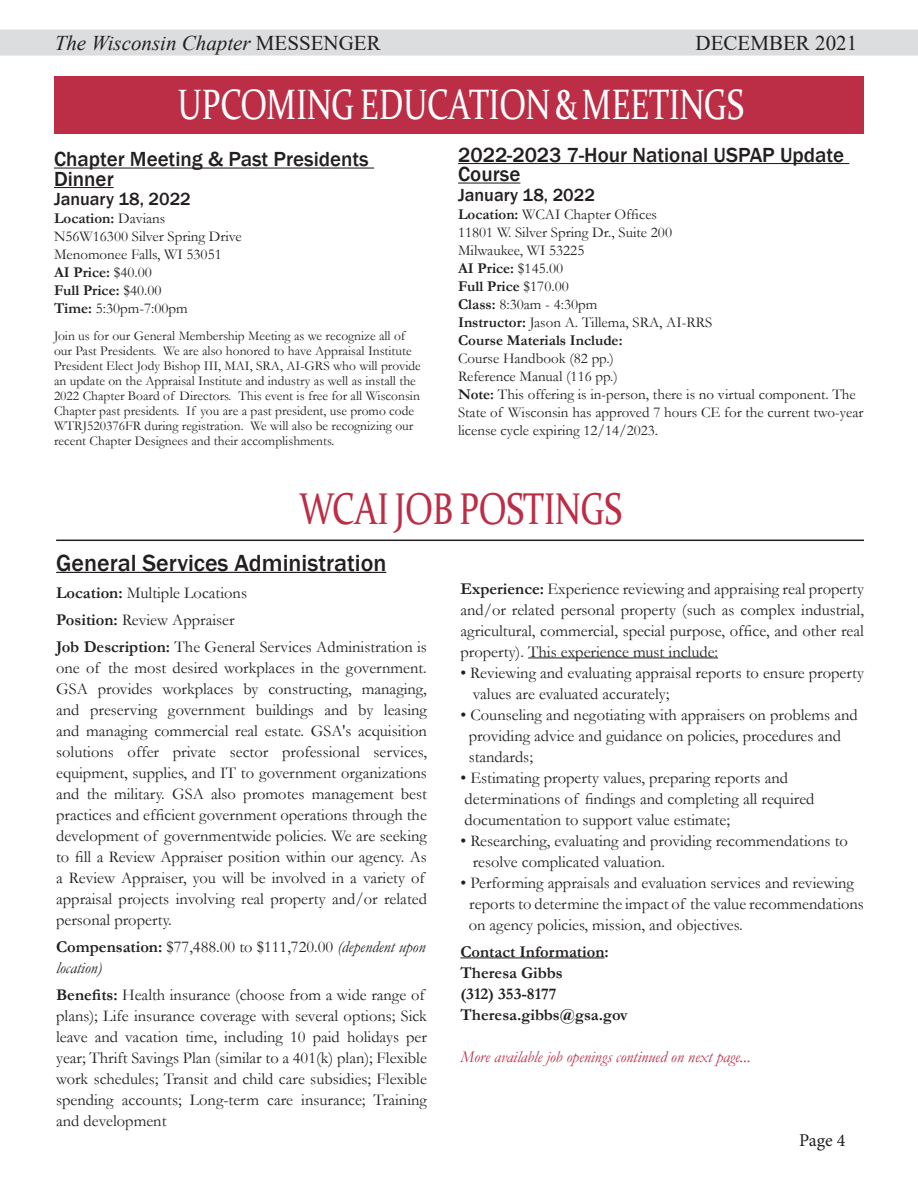
<style>
.page{position:relative;width:918px;height:1188px;background:#fff}
.page>*{position:absolute;margin:0;border:0;box-sizing:border-box;transform-origin:0 0}
.t1{font:44.55px "Constantia";letter-spacing:-.01em;color:#bc2e46;scale:.78 1}
.t2{font:42.6px "Constantia";letter-spacing:-.01em;color:#fff;scale:.78 1}
.t3{font:500 24px "Franklin Gothic";color:#231f20}
.t4{font:500 21px/19.5px "Franklin Gothic";color:#231f20}
.t5{font:italic 21px "Times New Roman";color:#231f20}
.t6{font:21px "Times New Roman";color:#231f20}
.t7{font:500 18px "Franklin Gothic";color:#231f20}
.t8{font:18px "Minion Pro";color:#231f20}
.t9{font:16.5px/21px "Garamond";color:#231f20}
.t10{font:700 16.5px "Garamond";color:#231f20}
.t11{font:italic 16.5px "Garamond";color:#bc2e46}
.t12{font:15px/18px "Garamond";color:#231f20}
.t13{font:700 15px "Garamond";color:#231f20}
.t14{font:13.5px/15px "Garamond";color:#231f20}
.s1{font-style:normal}
.s2{font-weight:400}
.s3{font-weight:700}
.s4{font-style:italic}
</style>
<div class="page">
<div style="left:55px;top:76px;width:809px;height:58px;background:#bc2e46"></div>
<svg style="left:0;top:29px;width:918px;height:27px;background:#dddee0"></svg>
<hr style="left:56px;top:572px;width:330px;height:1px;background:#231f20">
<hr style="left:56px;top:540px;width:808px;height:1px;background:#231f20">
<hr style="left:54px;top:168px;width:320px;height:1px;background:#231f20">
<hr style="left:54px;top:187px;width:60px;height:1px;background:#231f20">
<hr style="left:458px;top:163px;width:391px;height:1px;background:#231f20">
<hr style="left:458px;top:183px;width:62px;height:1px;background:#231f20">
<hr style="left:528px;top:658px;width:190px;height:1px;background:#231f20">
<hr style="left:460px;top:958px;width:144px;height:1px;background:#231f20">
<p class="t5" style="left:55px;top:29px;width:328px">The Wisconsin Chapter <span class="s1">MESSENGER</span></p>
<p class="t6" style="left:696px;top:29px;width:163px">DECEMBER 2021</p>
<p class="t2" style="left:177px;top:75px;width:727px">UPCOMING EDUCATION &amp; MEETINGS</p>
<p class="t4" style="left:54px;top:150px;width:316px">Chapter Meeting &amp; Past Presidents<br>Dinner</p>
<p class="t7" style="left:54px;top:188px;width:138px">January 18, 2022</p>
<p class="t13" style="left:54px;top:209px;width:113px">Location: <span class="s2">Davians</span></p>
<p class="t12" style="left:54px;top:227px;width:189px">N56W16300 Silver Spring Drive</p>
<p class="t12" style="left:54px;top:245px;width:169px">Menomonee Falls, WI 53051</p>
<p class="t13" style="left:54px;top:263px;width:99px">AI Price: <span class="s2">$40.00</span></p>
<p class="t13" style="left:54px;top:281px;width:109px">Full Price: <span class="s2">$40.00</span></p>
<p class="t12" style="left:54px;top:299px;width:135px"><span class="s3">Time:</span> 5:30pm-7:00pm</p>
<p class="t14" style="left:54px;top:328px;width:368px">Join us for our General Membership Meeting as we recognize all of our Past Presidents. We are also honored to have Appraisal Institute President Elect Jody Bishop III, MAI, SRA, AI-GRS who will provide an update on the Appraisal Institute and industry as well as install the 2022 Chapter Board of Directors. This event is free for all Wisconsin Chapter past presidents. If you are a past president, use promo code WTRJ520376FR during registration. We will also be recognizing our recent Chapter Designees and their accomplishments.</p>
<p class="t4" style="left:458px;top:145px;width:387px">2022-2023 7-Hour National USPAP Update<br>Course</p>
<p class="t7" style="left:458px;top:184px;width:138px">January 18, 2022</p>
<p class="t12" style="left:458px;top:205px;width:201px"><span class="s3">Location:</span> WCAI Chapter Offices</p>
<p class="t12" style="left:458px;top:223px;width:215px">11801 W. Silver Spring Dr., Suite 200</p>
<p class="t12" style="left:458px;top:241px;width:128px">Milwaukee, WI 53225</p>
<p class="t13" style="left:458px;top:258px;width:107px">AI Price: <span class="s2">$145.00</span></p>
<p class="t13" style="left:458px;top:276px;width:112px">Full Price <span class="s2">$170.00</span></p>
<p class="t12" style="left:458px;top:295px;width:141px"><span class="s3">Class:</span> 8:30am - 4:30pm</p>
<p class="t12" style="left:458px;top:313px;width:256px"><span class="s3">Instructor:</span> Jason A. Tillema, SRA, AI-RRS</p>
<p class="t13" style="left:458px;top:330px;width:166px">Course Materials Include:</p>
<p class="t12" style="left:458px;top:349px;width:157px">Course Handbook (82 pp.)</p>
<p class="t12" style="left:458px;top:367px;width:161px">Reference Manual (116 pp.)</p>
<p class="t12" style="left:458px;top:385px;width:407px"><span class="s3">Note:</span> This offering is in-person, there is no virtual component. The<br>State of Wisconsin has approved 7 hours CE for the current two-year license cycle expiring 12/14/2023.</p>
<p class="t1" style="left:299px;top:478px;width:415px">WCAI JOB POSTINGS</p>
<p class="t3" style="left:56px;top:548px;width:332px">General Services Administration</p>
<p class="t9" style="left:56px;top:582px;width:192px"><span class="s3">Location:</span> Multiple Locations</p>
<p class="t9" style="left:56px;top:609px;width:180px"><span class="s3">Position:</span> Review Appraiser</p>
<p class="t9" style="left:56px;top:636px;width:372px"><span class="s3">Job Description:</span> The General Services Administration is one of the most desired workplaces in the government.<br>GSA provides workplaces by constructing, managing, and preserving government buildings and by leasing and managing commercial real estate. GSA's acquisition solutions offer private sector professional services, equipment, supplies, and IT to government organizations and the military. GSA also promotes management best practices and efficient government operations through the development of governmentwide policies. We are seeking to fill a Review Appraiser position within our agency. As a Review Appraiser, you will be involved in a variety of appraisal projects involving real property and/or related personal property.</p>
<p class="t9" style="left:56px;top:936px;width:371px"><span class="s3">Compensation:</span> $77,488.00 to $111,720.00 <span class="s4">(dependent upon location)</span></p>
<p class="t9" style="left:56px;top:984px;width:372px"><span class="s3">Benefits:</span> Health insurance (choose from a wide range of plans); Life insurance coverage with several options; Sick leave and vacation time, including 10 paid holidays per year; Thrift Savings Plan (similar to a 401(k) plan); Flexible work schedules; Transit and child care subsidies; Flexible spending accounts; Long-term care insurance; Training and development</p>
<p class="t9" style="left:460px;top:578px;width:405px;text-align:justify"><span class="s3">Experience:</span> Experience reviewing and appraising real property and/or related personal property (such as complex industrial, agricultural, commercial, special purpose, office, and other real property). This experience must include:</p>
<p class="t9" style="left:460px;top:662px;width:405px">• Reviewing and evaluating appraisal reports to ensure property</p>
<p class="t9" style="left:473px;top:683px;width:198px">values are evaluated accurately;</p>
<p class="t9" style="left:460px;top:704px;width:399px">• Counseling and negotiating with appraisers on problems and</p>
<p class="t9" style="left:469px;top:725px;width:374px">providing advice and guidance on policies, procedures and</p>
<p class="t9" style="left:469px;top:746px;width:66px">standards;</p>
<p class="t9" style="left:460px;top:767px;width:329px">• Estimating property values, preparing reports and</p>
<p class="t9" style="left:465px;top:788px;width:351px">determinations of findings and completing all required</p>
<p class="t9" style="left:465px;top:809px;width:267px">documentation to support value estimate;</p>
<p class="t9" style="left:460px;top:830px;width:389px">• Researching, evaluating and providing recommendations to</p>
<p class="t9" style="left:473px;top:851px;width:194px">resolve complicated valuation.</p>
<p class="t9" style="left:460px;top:872px;width:395px">• Performing appraisals and evaluation services and reviewing</p>
<p class="t9" style="left:469px;top:893px;width:396px">reports to determine the impact of the value recommendations</p>
<p class="t9" style="left:469px;top:914px;width:276px">on agency policies, mission, and objectives.</p>
<p class="t10" style="left:460px;top:940px;width:150px">Contact Information:</p>
<p class="t10" style="left:460px;top:961px;width:104px">Theresa Gibbs</p>
<p class="t10" style="left:460px;top:982px;width:98px">(312) 353-8177</p>
<p class="t10" style="left:460px;top:1003px;width:169px">Theresa.gibbs@gsa.gov</p>
<p class="t11" style="left:460px;top:1045px;width:292px">More available job openings continued on next page...</p>
<p class="t8" style="left:799px;top:1128px;width:48px">Page 4</p>
</div>
